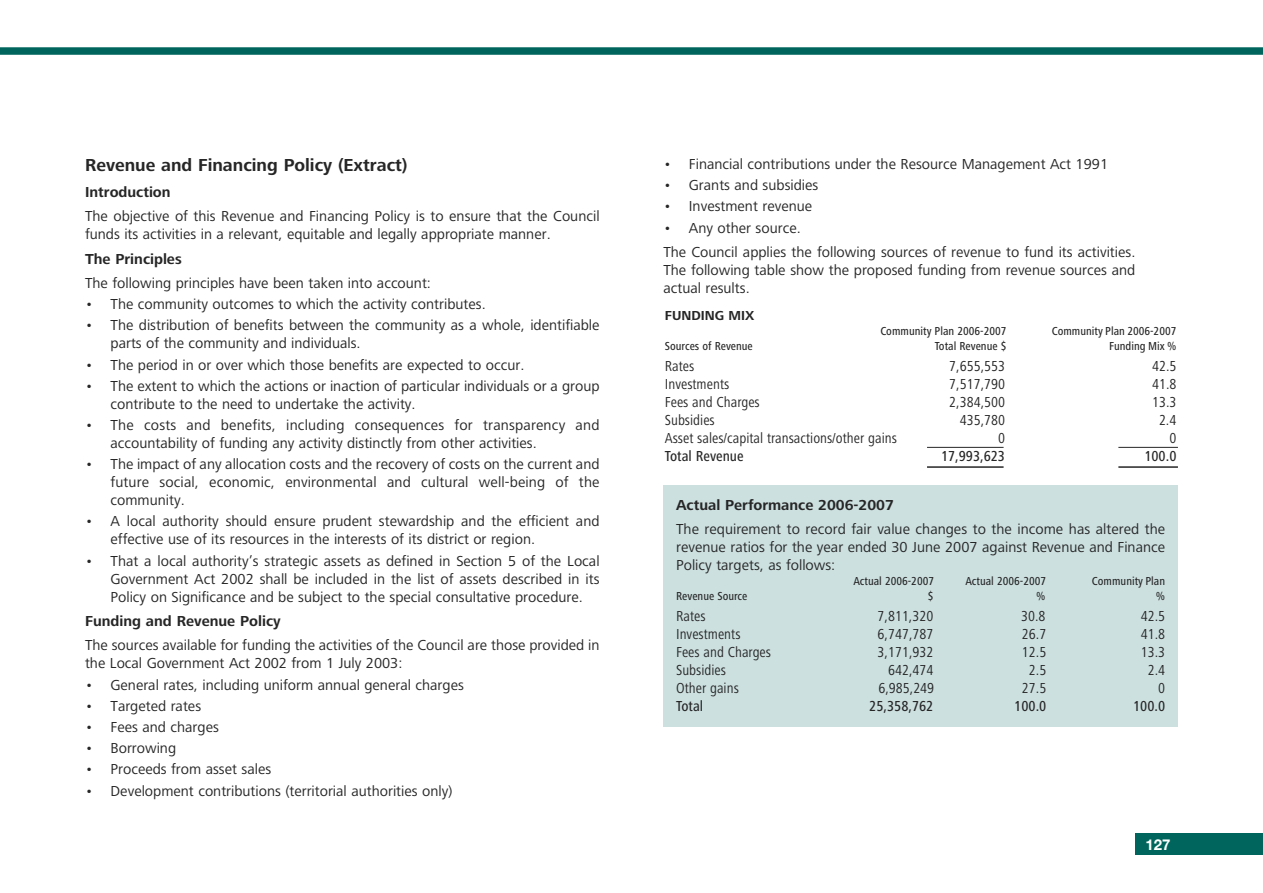
<style>
.page{position:relative;width:1263px;height:893px;background:#fff}
.page>*{position:absolute;margin:0;border:0;box-sizing:border-box;transform-origin:0 0}
.t1{font:700 18px "Frutiger Next LT Mao";color:#272627}
.t2{font:15px/18px "Frutiger Next LT Maori";color:#272627}
.t3{font:condensed 15px "Frutiger Next LT";color:#272627}
.t4{font:700 15px "Frutiger Next LT Mao";color:#272627}
.t5{font:500 condensed 15px "Frutiger Next LT";color:#272627}
.t6{font:700 15px "Helvetica Neue";color:#fff}
.t7{font:700 13.5px "Frutiger Next LT Mao";color:#272627}
.t8{font:500 condensed 12px "Frutiger Next LT";color:#272627}
</style>
<div class="page">
<div style="left:0;top:47px;width:1263px;height:8px;background:#00665d"></div>
<div style="left:1135px;top:833px;width:128px;height:22px;background:#00665d"></div>
<hr style="left:927px;top:447px;width:76px;height:1px;background:#272627">
<hr style="left:1118px;top:447px;width:60px;height:1px;background:#272627">
<hr style="left:927px;top:466px;width:76px;height:2px;background:#272627">
<hr style="left:1118px;top:466px;width:60px;height:2px;background:#272627">
<div style="left:663px;top:485px;width:515px;height:242px;background:#cce0df"></div>
<p class="t1" style="left:85px;top:159px;width:324px">Revenue and Financing Policy (Extract)</p>
<p class="t4" style="left:85px;top:187px;width:87px">Introduction</p>
<p class="t2" style="left:85px;top:209px;width:516px">The objective of this Revenue and Financing Policy is to ensure that the Council funds its activities in a relevant, equitable and legally appropriate manner.</p>
<p class="t4" style="left:85px;top:254px;width:98px">The Principles</p>
<p class="t2" style="left:85px;top:276px;width:347px">The following principles have been taken into account:</p>
<p class="t2" style="left:85px;top:297px;width:402px">• The community outcomes to which the activity contributes.</p>
<p class="t2" style="left:111px;top:318px;width:490px;text-indent:-26px">• The distribution of benefits between the community as a whole, identifiable parts of the community and individuals.</p>
<p class="t2" style="left:85px;top:357px;width:441px">• The period in or over which those benefits are expected to occur.</p>
<p class="t2" style="left:111px;top:378px;width:490px;text-indent:-26px">• The extent to which the actions or inaction of particular individuals or a group contribute to the need to undertake the activity.</p>
<p class="t2" style="left:111px;top:418px;width:490px;text-indent:-26px">• The costs and benefits, including consequences for transparency and accountability of funding any activity distinctly from other activities.</p>
<p class="t2" style="left:111px;top:457px;width:490px;text-align:justify;text-indent:-26px">• The impact of any allocation costs and the recovery of costs on the current and future social, economic, environmental and cultural well-being of the community.</p>
<p class="t2" style="left:111px;top:514px;width:490px;text-indent:-26px">• A local authority should ensure prudent stewardship and the efficient and effective use of its resources in the interests of its district or region.</p>
<p class="t2" style="left:111px;top:553px;width:490px;text-align:justify;text-indent:-26px">• That a local authority’s strategic assets as defined in Section 5 of the Local Government Act 2002 shall be included in the list of assets described in its Policy on Significance and be subject to the special consultative procedure.</p>
<p class="t4" style="left:85px;top:616px;width:197px">Funding and Revenue Policy</p>
<p class="t2" style="left:85px;top:638px;width:516px">The sources available for funding the activities of the Council are those provided in the Local Government Act 2002 from 1 July 2003:</p>
<p class="t2" style="left:85px;top:677px;width:380px">• General rates, including uniform annual general charges</p>
<p class="t2" style="left:85px;top:698px;width:118px">• Targeted rates</p>
<p class="t2" style="left:85px;top:719px;width:135px">• Fees and charges</p>
<p class="t2" style="left:85px;top:741px;width:93px">• Borrowing</p>
<p class="t2" style="left:85px;top:762px;width:188px">• Proceeds from asset sales</p>
<p class="t2" style="left:85px;top:783px;width:369px">• Development contributions (territorial authorities only)</p>
<p class="t2" style="left:663px;top:157px;width:446px">• Financial contributions under the Resource Management Act 1991</p>
<p class="t2" style="left:663px;top:178px;width:156px">• Grants and subsidies</p>
<p class="t2" style="left:663px;top:199px;width:150px">• Investment revenue</p>
<p class="t2" style="left:663px;top:217px;width:473px;line-height:24.5px">• Any other source.<br>The Council applies the following sources of revenue to fund its activities.</p>
<p class="t2" style="left:663px;top:262px;width:473px">The following table show the proposed funding from revenue sources and actual results.</p>
<p class="t7" style="left:665px;top:311px;width:91px">FUNDING MIX</p>
<p class="t8" style="left:880px;top:327px;width:128px">Community Plan 2006-2007</p>
<p class="t8" style="left:1052px;top:327px;width:126px">Community Plan 2006-2007</p>
<p class="t8" style="left:665px;top:342px;width:89px">Sources of Revenue</p>
<p class="t8" style="left:935px;top:342px;width:73px">Total Revenue $</p>
<p class="t8" style="left:1109px;top:342px;width:69px">Funding Mix %</p>
<p class="t3" style="left:665px;top:361px;width:31px">Rates</p>
<p class="t3" style="left:949px;top:361px;width:57px">7,655,553</p>
<p class="t3" style="left:1152px;top:361px;width:26px">42.5</p>
<p class="t3" style="left:665px;top:379px;width:66px">Investments</p>
<p class="t3" style="left:949px;top:379px;width:57px">7,517,790</p>
<p class="t3" style="left:1152px;top:379px;width:26px">41.8</p>
<p class="t3" style="left:665px;top:397px;width:96px">Fees and Charges</p>
<p class="t3" style="left:949px;top:397px;width:57px">2,384,500</p>
<p class="t3" style="left:1152px;top:397px;width:26px">13.3</p>
<p class="t3" style="left:665px;top:415px;width:51px">Subsidies</p>
<p class="t3" style="left:960px;top:415px;width:47px">435,780</p>
<p class="t3" style="left:1159px;top:415px;width:19px">2.4</p>
<p class="t3" style="left:665px;top:433px;width:233px">Asset sales/capital transactions/other gains</p>
<p class="t3" style="left:998px;top:433px;width:8px">0</p>
<p class="t3" style="left:1169px;top:433px;width:8px">0</p>
<p class="t5" style="left:665px;top:451px;width:80px">Total Revenue</p>
<p class="t5" style="left:941px;top:451px;width:66px">17,993,623</p>
<p class="t5" style="left:1144px;top:451px;width:34px">100.0</p>
<p class="t4" style="left:676px;top:500px;width:219px">Actual Performance 2006-2007</p>
<p class="t2" style="left:676px;top:522px;width:490px;text-align:justify">The requirement to record fair value changes to the income has altered the revenue ratios for the year ended 30 June 2007 against Revenue and Finance Policy targets, as follows:</p>
<p class="t8" style="left:853px;top:577px;width:82px">Actual 2006-2007</p>
<p class="t8" style="left:965px;top:577px;width:82px">Actual 2006-2007</p>
<p class="t8" style="left:1092px;top:577px;width:75px">Community Plan</p>
<p class="t8" style="left:676px;top:592px;width:73px">Revenue Source</p>
<p class="t8" style="left:928px;top:592px;width:7px">$</p>
<p class="t8" style="left:1036px;top:592px;width:11px">%</p>
<p class="t8" style="left:1156px;top:592px;width:11px">%</p>
<p class="t3" style="left:676px;top:611px;width:31px">Rates</p>
<p class="t3" style="left:878px;top:611px;width:57px">7,811,320</p>
<p class="t3" style="left:1021px;top:611px;width:26px">30.8</p>
<p class="t3" style="left:1141px;top:611px;width:26px">42.5</p>
<p class="t3" style="left:676px;top:629px;width:66px">Investments</p>
<p class="t3" style="left:878px;top:629px;width:57px">6,747,787</p>
<p class="t3" style="left:1022px;top:629px;width:26px">26.7</p>
<p class="t3" style="left:1141px;top:629px;width:26px">41.8</p>
<p class="t3" style="left:676px;top:647px;width:96px">Fees and Charges</p>
<p class="t3" style="left:878px;top:647px;width:57px">3,171,932</p>
<p class="t3" style="left:1022px;top:647px;width:26px">12.5</p>
<p class="t3" style="left:1141px;top:647px;width:26px">13.3</p>
<p class="t3" style="left:676px;top:665px;width:51px">Subsidies</p>
<p class="t3" style="left:888px;top:665px;width:47px">642,474</p>
<p class="t3" style="left:1029px;top:665px;width:19px">2.5</p>
<p class="t3" style="left:1148px;top:665px;width:19px">2.4</p>
<p class="t3" style="left:676px;top:683px;width:64px">Other gains</p>
<p class="t3" style="left:878px;top:683px;width:57px">6,985,249</p>
<p class="t3" style="left:1022px;top:683px;width:26px">27.5</p>
<p class="t3" style="left:1158px;top:683px;width:8px">0</p>
<p class="t5" style="left:676px;top:701px;width:29px">Total</p>
<p class="t5" style="left:869px;top:701px;width:66px">25,358,762</p>
<p class="t5" style="left:1014px;top:701px;width:34px">100.0</p>
<p class="t5" style="left:1133px;top:701px;width:34px">100.0</p>
<p class="t6" style="left:1145px;top:835px;width:27px">127</p>
</div>
